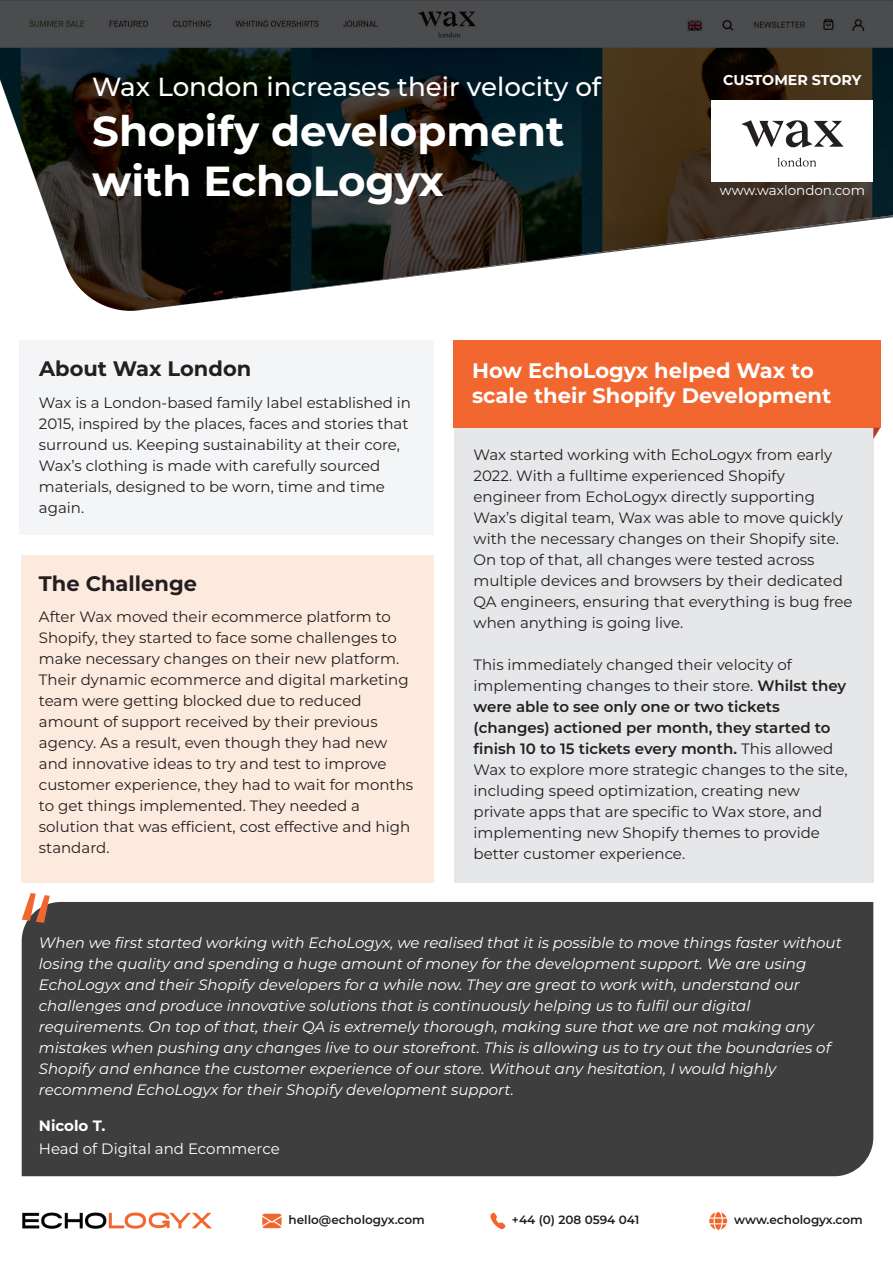
<style>
.page{position:relative;width:893px;height:1263px;background:#fff}
.page>*{position:absolute;margin:0;border:0;box-sizing:border-box;transform-origin:0 0}
.t1{font:700 42px/50.4px "Montserrat";color:#fff}
.t2{font:500 26.1px "Montserrat";color:#fff}
.t3{font:700 21px/25.2px "Montserrat";color:#fff}
.t4{font:700 21px "Montserrat";color:#231f20}
.t5{font:15px/21px "Montserrat";color:#231f20}
.t6{font:italic 15px/21px "Montserrat";color:#fff}
.t7{font:15px "Montserrat";color:#fff}
.t8{font:700 15px "Montserrat";color:#fff}
.t9{font:700 14.25px "Montserrat";letter-spacing:-.005em;color:#fff}
.t10{font:13.5px "Montserrat";color:#fff}
.t11{font:600 12px "Montserrat";color:#231f20}
.s1{font-weight:600}
</style>
<div class="page">
<div style="left:454px;top:341px;width:419px;height:541px;background:#e6e7e9"></div>
<div style="left:19px;top:340px;width:415px;height:195px;background:#f4f5f6"></div>
<div style="left:22px;top:555px;width:412px;height:327px;background:#fdeade"></div>
<div style="left:22px;top:902px;width:851px;height:274px;background:#3e3e3f"></div>
<svg style="left:22px;top:893px;width:28px;height:30px"></svg>
<img style="left:0;top:0;width:684px;height:260px">
<img style="left:683px;top:0;width:210px;height:242px">
<img style="left:64px;top:259px;width:483px;height:52px">
<div style="left:711px;top:100px;width:162px;height:81px;background:#fff"></div>
<svg style="left:741px;top:120px;width:103px;height:28px"></svg>
<svg style="left:777px;top:158px;width:39px;height:9px"></svg>
<div style="left:453px;top:340px;width:427px;height:88px;background:#f26730"></div>
<svg style="left:873px;top:428px;width:7px;height:11px"></svg>
<svg style="left:490px;top:1213px;width:16px;height:16px"></svg>
<svg style="left:709px;top:1212px;width:18px;height:18px"></svg>
<svg style="left:262px;top:1214px;width:20px;height:14px"></svg>
<img style="left:22px;top:1212px;width:190px;height:17px">
<h2 class="t2" style="left:92px;top:69px;width:510px">Wax London increases their velocity of</h2>
<h1 class="t1" style="left:92px;top:105px;width:474px">Shopify development with EchoLogyx</h1>
<p class="t9" style="left:723px;top:71px;width:140px">CUSTOMER STORY</p>
<p class="t10" style="left:720px;top:182px;width:147px">www.waxlondon.com</p>
<h3 class="t4" style="left:39px;top:355px;width:214px">About Wax London</h3>
<p class="t5" style="left:39px;top:391px;width:374px">Wax is a London-based family label established in 2015, inspired by the places, faces and stories that surround us. Keeping sustainability at their core, Wax’s clothing is made with carefully sourced materials, designed to be worn, time and time again.</p>
<h3 class="t4" style="left:39px;top:569px;width:160px">The Challenge</h3>
<p class="t5" style="left:39px;top:606px;width:376px">After Wax moved their ecommerce platform to Shopify, they started to face some challenges to make necessary changes on their new platform.<br>Their dynamic ecommerce and digital marketing team were getting blocked due to reduced amount of support received by their previous agency. As a result, even though they had new and innovative ideas to try and test to improve customer experience, they had to wait for months to get things implemented. They needed a solution that was efficient, cost effective and high standard.</p>
<h3 class="t3" style="left:472px;top:357px;width:361px">How EchoLogyx helped Wax to scale their Shopify Development</h3>
<p class="t5" style="left:474px;top:444px;width:381px">Wax started working with EchoLogyx from early 2022. With a fulltime experienced Shopify engineer from EchoLogyx directly supporting Wax’s digital team, Wax was able to move quickly with the necessary changes on their Shopify site.<br>On top of that, all changes were tested across multiple devices and browsers by their dedicated QA engineers, ensuring that everything is bug free when anything is going live.</p>
<p class="t5" style="left:474px;top:654px;width:376px">This immediately changed their velocity of implementing changes to their store. <span class="s1">Whilst they were able to see only one or two tickets (changes) actioned per month, they started to finish 10 to 15 tickets every month.</span> This allowed Wax to explore more strategic changes to the site, including speed optimization, creating new private apps that are specific to Wax store, and implementing new Shopify themes to provide better customer experience.</p>
<p class="t6" style="left:39px;top:931px;width:804px">When we first started working with EchoLogyx, we realised that it is possible to move things faster without losing the quality and spending a huge amount of money for the development support. We are using EchoLogyx and their Shopify developers for a while now. They are great to work with, understand our challenges and produce innovative solutions that is continuously helping us to fulfil our digital requirements. On top of that, their QA is extremely thorough, making sure that we are not making any mistakes when pushing any changes live to our storefront. This is allowing us to try out the boundaries of Shopify and enhance the customer experience of our store. Without any hesitation, I would highly recommend EchoLogyx for their Shopify development support.</p>
<p class="t8" style="left:39px;top:1116px;width:68px">Nicolo T.</p>
<p class="t7" style="left:39px;top:1138px;width:242px">Head of Digital and Ecommerce</p>
<p class="t11" style="left:289px;top:1212px;width:138px">hello@echologyx.com</p>
<p class="t11" style="left:512px;top:1212px;width:129px">+44 (0) 208 0594 041</p>
<p class="t11" style="left:734px;top:1212px;width:130px">www.echologyx.com</p>
</div>
